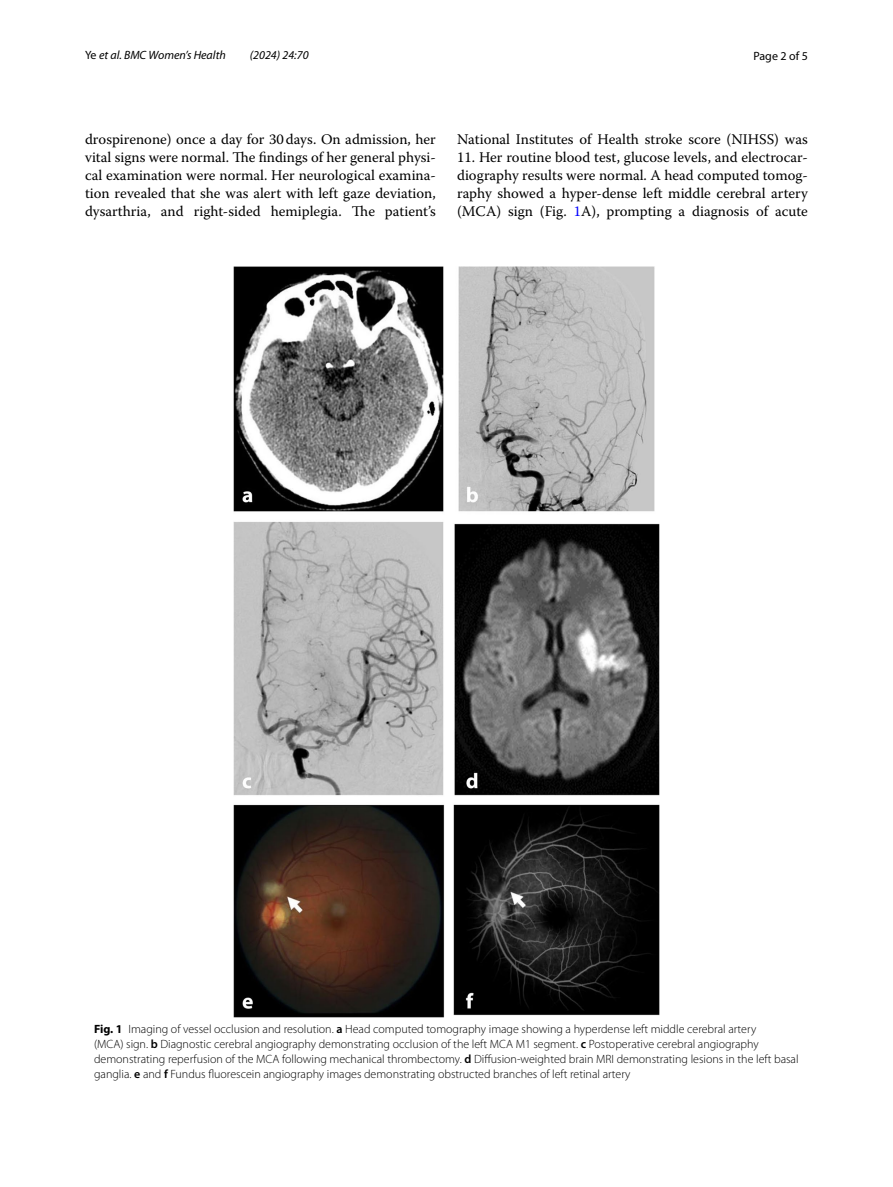
<style>
.page{position:relative;width:893px;height:1187px;background:#fff}
.page>*{position:absolute;margin:0;border:0;box-sizing:border-box;transform-origin:0 0}
.t1{font:14.7px/18px "Warnock Pro";color:#000;text-align:justify}
.t2{font:300 12px/15px "Myriad Pro";color:#000}
.t3{font:italic 12px "Myriad Pro";color:#000}
.t4{font:12px "Myriad Pro";color:#000}
.s1{font-style:normal}
.s2{color:#00f}
.s3{font-weight:700}
.s4{font-weight:600}
</style>
<div class="page">
<img style="left:234px;top:266px;width:425px;height:751px">
<p class="t3" style="left:85px;top:48px;width:142px"><span class="s1">Ye</span> et al. BMC Women’s Health</p>
<p class="t3" style="left:250px;top:48px;width:60px">(2024) 24:70</p>
<p class="t4" style="left:753px;top:48px;width:56px">Page 2 of 5</p>
<p class="t1" style="left:85px;top:130px;width:352px">drospirenone) once a day for 30days. On admission, her vital signs were normal. The findings of her general physi&shy;cal examination were normal. Her neurological examina&shy;tion revealed that she was alert with left gaze deviation, dysarthria, and right-sided hemiplegia. The patient’s</p>
<p class="t1" style="left:457px;top:130px;width:352px">National Institutes of Health stroke score (NIHSS) was</p>
<p class="t1" style="left:457px;top:148px;width:352px">11. Her routine blood test, glucose levels, and electrocar&shy;diography results were normal. A head computed tomog&shy;raphy showed a hyper-dense left middle cerebral artery (MCA) sign (Fig. <span class="s2">1</span>A), prompting a diagnosis of acute</p>
<p class="t2" style="left:94px;top:1021px;width:706px"><span class="s3">Fig. 1</span> Imaging of vessel occlusion and resolution. <span class="s4">a</span> Head computed tomography image showing a hyperdense left middle cerebral artery<br>(MCA) sign. <span class="s4">b</span> Diagnostic cerebral angiography demonstrating occlusion of the left MCA M1 segment. <span class="s4">c</span> Postoperative cerebral angiography demonstrating reperfusion of the MCA following mechanical thrombectomy. <span class="s4">d</span> Diffusion-weighted brain MRI demonstrating lesions in the left basal ganglia. <span class="s4">e</span> and <span class="s4">f</span> Fundus fluorescein angiography images demonstrating obstructed branches of left retinal artery</p>
</div>
